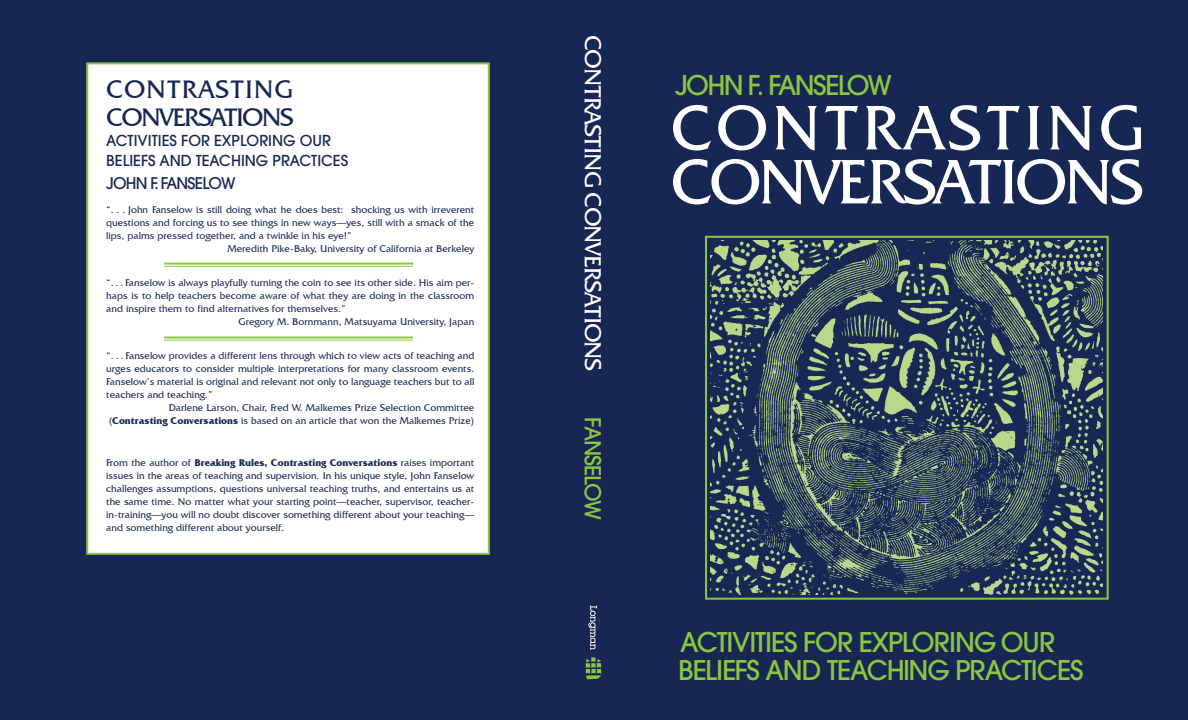
<style>
.page{position:relative;width:1188px;height:720px;background:#172754}
.page>*{position:absolute;margin:0;border:0;box-sizing:border-box;transform-origin:0 0}
.t1{font:64px/54px "Friz Quadrata IT Cby BT";letter-spacing:-.055em;color:#fff}
.t2{font:500 27px/28px "Avant Garde";letter-spacing:-.045em;color:#8bc63e}
.t3{font:500 27px "Avant Garde";letter-spacing:-.07em;color:#8bc63e}
.t4{font:26px/28px "Friz Quadrata IT Cby BT";letter-spacing:-.07em;color:#172754}
.t5{font:24px "Friz Quadrata IT Cby BT";letter-spacing:-.05em;color:#fff}
.t6{font:500 22px "Avant Garde";letter-spacing:-.06em;color:#8bc63e}
.t7{font:500 16px "Avant Garde";letter-spacing:-.05em;color:#172754}
.t8{font:500 15px/20px "Avant Garde";color:#172754}
.t9{font:10px/13px "Friz Quadrata IT Cby BT";color:#172754;text-align:justify}
.s1{font-weight:700}
</style>
<div class="page">
<img style="left:711px;top:241px;width:392px;height:353px">
<div style="left:705px;top:236px;width:404px;height:364px;border:2px solid #8bc63e"></div>
<div style="left:87px;top:63px;width:402px;height:491px;background:#fff"></div>
<div style="left:86px;top:62px;width:404px;height:493px;border:2px solid #8bc63e"></div>
<hr style="left:164px;top:263px;width:249px;height:2px;background:#8bc63e">
<hr style="left:164px;top:266px;width:249px;height:1px;background:#8bc63e">
<hr style="left:164px;top:337px;width:249px;height:2px;background:#8bc63e">
<hr style="left:164px;top:340px;width:249px;height:1px;background:#8bc63e">
<svg style="left:586px;top:657px;width:15px;height:22px"></svg>
<svg style="left:588px;top:606px;width:9px;height:44px"></svg>
<h3 class="t4" style="left:106px;top:74px;width:189px">CONTRASTING<br>CONVERSATIONS</h3>
<h3 class="t8" style="left:106px;top:130px;width:244px">ACTIVITIES FOR EXPLORING OUR<br>BELIEFS AND TEACHING PRACTICES</h3>
<h3 class="t7" style="left:106px;top:174px;width:131px">JOHN F. FANSELOW</h3>
<p class="t9" style="left:106px;top:203px;width:370px">“. . . John Fanselow is still doing what he does best: shocking us with irreverent</p>
<p class="t9" style="left:106px;top:216px;width:370px">questions and forcing us to see things in new ways—yes, still with a smack of the</p>
<p class="t9" style="left:106px;top:229px;width:247px">lips, palms pressed together, and a twinkle in his eye!”</p>
<p class="t9" style="left:227px;top:242px;width:248px">Meredith Pike-Baky, University of California at Berkeley</p>
<p class="t9" style="left:106px;top:276px;width:370px">“. . . Fanselow is always playfully turning the coin to see its other side. His aim per-</p>
<p class="t9" style="left:106px;top:289px;width:370px">haps is to help teachers become aware of what they are doing in the classroom</p>
<p class="t9" style="left:106px;top:302px;width:241px">and inspire them to find alternatives for themselves.”</p>
<p class="t9" style="left:239px;top:315px;width:237px">Gregory M. Bornmann, Matsuyama University, Japan</p>
<p class="t9" style="left:106px;top:349px;width:370px">“. . . Fanselow provides a different lens through which to view acts of teaching and</p>
<p class="t9" style="left:106px;top:362px;width:370px">urges educators to consider multiple interpretations for many classroom events.</p>
<p class="t9" style="left:106px;top:375px;width:370px">Fanselow’s material is original and relevant not only to language teachers but to all</p>
<p class="t9" style="left:106px;top:388px;width:108px">teachers and teaching.”</p>
<p class="t9" style="left:169px;top:401px;width:307px">Darlene Larson, Chair, Fred W. Malkemes Prize Selection Committee</p>
<p class="t9" style="left:109px;top:414px;width:367px">(<span class="s1">Contrasting Conversations</span> is based on an article that won the Malkemes Prize)</p>
<p class="t9" style="left:106px;top:456px;width:370px">From the author of <span class="s1">Breaking Rules, Contrasting Conversations</span> raises important issues in the areas of teaching and supervision. In his unique style, John Fanselow challenges assumptions, questions universal teaching truths, and entertains us at the same time. No matter what your starting point—teacher, supervisor, teacher&shy;in-training—you will no doubt discover something different about your teaching— and something different about yourself.</p>
<h3 class="t5" style="left:608px;top:34px;width:338px;rotate:90deg">CONTRASTING CONVERSATIONS</h3>
<h3 class="t6" style="left:606px;top:417px;width:104px;rotate:90deg">FANSELOW</h3>
<h2 class="t3" style="left:675px;top:69px;width:218px">JOHN F. FANSELOW</h2>
<h1 class="t1" style="left:670px;top:100px;width:475px">CONTRASTING<br>CONVERSATIONS</h1>
<h2 class="t2" style="left:678px;top:628px;width:407px">ACTIVITIES FOR EXPLORING OUR<br>BELIEFS AND TEACHING PRACTICES</h2>
</div>
